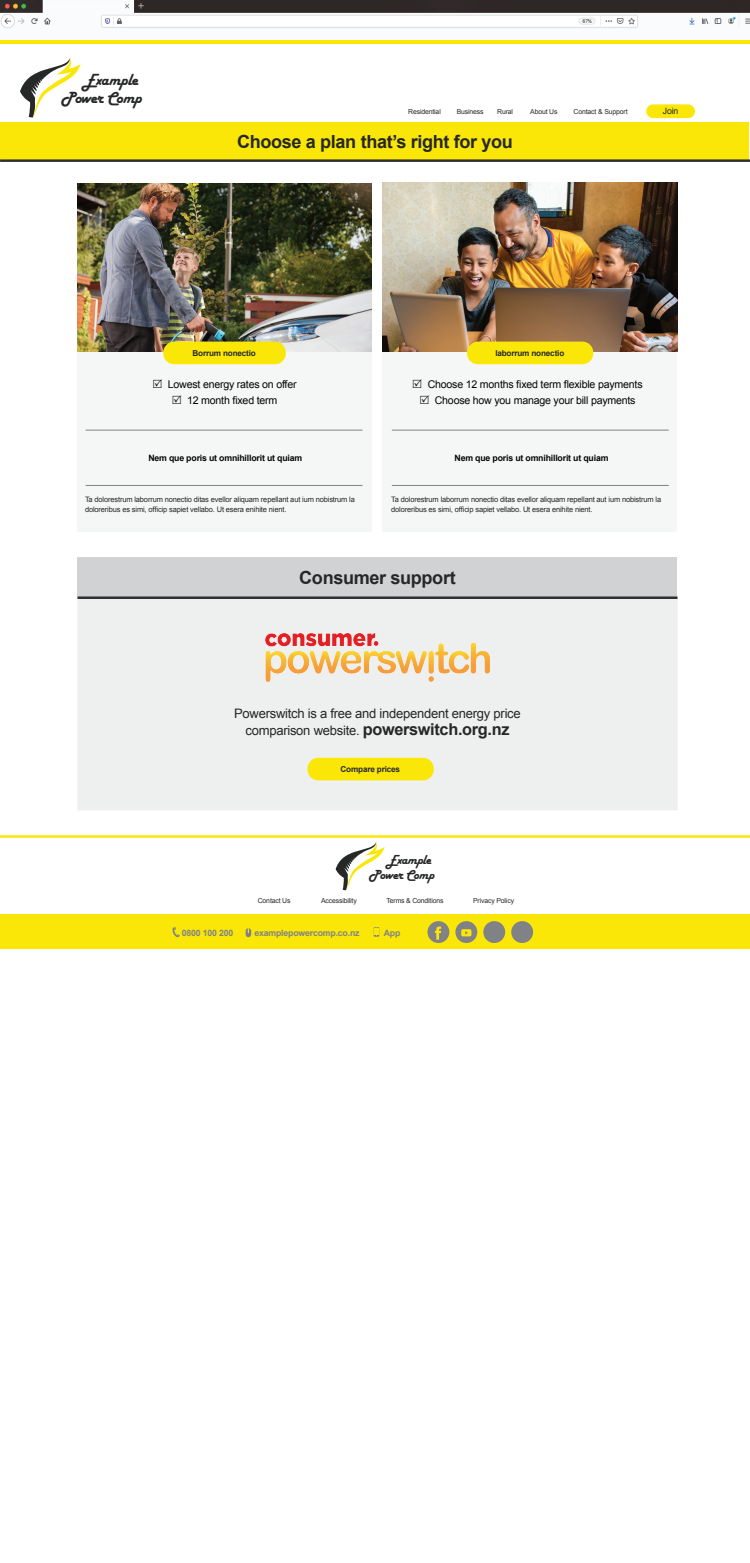
<style>
.page{position:relative;width:750px;height:1563px;background:#fff}
.page>*{position:absolute;margin:0;border:0;box-sizing:border-box;transform-origin:0 0}
.t1{font:700 18.06px "Arial";letter-spacing:-.02em;color:#262727}
.t2{font:16.69px/18.6px "Harlow Solid";letter-spacing:-.02em;color:#262727;text-align:right}
.t3{font:13.5px/15.1px "Harlow Solid";letter-spacing:-.02em;color:#262727;text-align:right}
.t4{font:13.06px/17.9px "Arial";letter-spacing:-.02em;color:#262727;text-align:center}
.t5{font:10.62px/16.1px "Arial";letter-spacing:-.02em;color:#040503;text-align:center}
.t6{font:700 8.75px "Arial";letter-spacing:-.02em;color:#040503}
.t7{font:700 8.75px "Arial";letter-spacing:-.02em;color:#808285}
.t8{font:8.75px "Arial";color:#262727}
.t9{font:700 8.19px "Arial";letter-spacing:-.02em;color:#262727}
.t10{font:7.5px/10px "Arial";letter-spacing:-.02em;color:#262727}
.t11{font:6.88px "Arial";letter-spacing:-.02em;color:#262727}
.s1{font-weight:700;font-size:16.31px}
</style>
<div class="page">
<div style="left:78px;top:596px;width:600px;height:214px;background:#eef0f0"></div>
<div style="left:78px;top:351px;width:294px;height:180px;background:#f5f7f7"></div>
<div style="left:382px;top:351px;width:295px;height:180px;background:#f5f7f7"></div>
<div style="left:0;top:914px;width:750px;height:34px;background:#fae708"></div>
<hr style="left:0;top:835px;width:750px;height:3px;background:#fae708">
<div style="left:78px;top:558px;width:600px;height:39px;background:#d1d2d4"></div>
<hr style="left:77px;top:596px;width:600px;height:3px;background:#312f30">
<img style="left:78px;top:183px;width:294px;height:168px">
<img style="left:382px;top:182px;width:296px;height:169px">
<div style="left:467px;top:341px;width:126px;height:23px;background:#fae708;border-radius:11px"></div>
<div style="left:307px;top:758px;width:127px;height:22px;background:#fae708;border-radius:11px"></div>
<div style="left:163px;top:341px;width:123px;height:23px;background:#fae708;border-radius:11px"></div>
<hr style="left:392px;top:430px;width:277px;height:1px;background:#808285">
<hr style="left:86px;top:430px;width:276px;height:1px;background:#808285">
<hr style="left:392px;top:485px;width:277px;height:1px;background:#808285">
<hr style="left:86px;top:485px;width:276px;height:1px;background:#808285">
<img style="left:266px;top:634px;width:223px;height:47px">
<svg style="left:172px;top:927px;width:8px;height:10px"></svg>
<svg style="left:246px;top:928px;width:5px;height:9px"></svg>
<svg style="left:20px;top:58px;width:61px;height:60px"></svg>
<div style="left:428px;top:921px;width:21px;height:22px;background:#808285;border-radius:50%"></div>
<div style="left:455px;top:921px;width:22px;height:22px;background:#808285;border-radius:50%"></div>
<div style="left:483px;top:921px;width:22px;height:22px;background:#808285;border-radius:50%"></div>
<div style="left:511px;top:921px;width:22px;height:22px;background:#808285;border-radius:50%"></div>
<svg style="left:336px;top:842px;width:49px;height:48px"></svg>
<div style="left:1px;top:122px;width:748px;height:39px;background:#fae708"></div>
<svg style="left:461px;top:929px;width:10px;height:7px"></svg>
<svg style="left:435px;top:926px;width:6px;height:13px"></svg>
<img style="left:0;top:1px;width:750px;height:28px">
<hr style="left:0;top:40px;width:750px;height:4px;background:#fae708">
<div style="left:646px;top:104px;width:49px;height:14px;background:#fae708;border-radius:7px"></div>
<hr style="left:0;top:159px;width:750px;height:3px;background:#312f30">
<h2 class="t2" style="left:61px;top:72px;width:82px">Example<br>Power Comp</h2>
<p class="t11" style="left:408px;top:107px;width:34px">Residential</p>
<p class="t11" style="left:457px;top:107px;width:28px">Business</p>
<p class="t11" style="left:497px;top:107px;width:17px">Rural</p>
<p class="t11" style="left:530px;top:107px;width:29px">About Us</p>
<p class="t11" style="left:574px;top:107px;width:55px">Contact &amp; Support</p>
<p class="t8" style="left:663px;top:105px;width:17px">Join</p>
<h1 class="t1" style="left:237px;top:129px;width:277px">Choose a plan that’s right for you</h1>
<p class="t9" style="left:193px;top:347px;width:65px">Borrum nonectio</p>
<h3 class="t5" style="left:168px;top:376px;width:130px">Lowest energy rates on offer<br>12 month fixed term</h3>
<h3 class="t5" style="left:428px;top:376px;width:216px">Choose 12 months fixed term flexible payments<br>Choose how you manage your bill payments</h3>
<p class="t9" style="left:495px;top:347px;width:70px">laborrum nonectio</p>
<p class="t6" style="left:148px;top:452px;width:155px">Nem que poris ut omnihillorit ut quiam</p>
<p class="t6" style="left:455px;top:452px;width:155px">Nem que poris ut omnihillorit ut quiam</p>
<p class="t10" style="left:85px;top:494px;width:271px">Ta dolorestrum laborrum nonectio ditas evellor aliquam repellant aut ium nobistrum la doloreribus es simi, officip sapiet vellabo. Ut esera enihite nient.</p>
<p class="t10" style="left:391px;top:494px;width:271px">Ta dolorestrum laborrum nonectio ditas evellor aliquam repellant aut ium nobistrum la doloreribus es simi, officip sapiet vellabo. Ut esera enihite nient.</p>
<h1 class="t1" style="left:299px;top:565px;width:158px">Consumer support</h1>
<h3 class="t4" style="left:234px;top:704px;width:288px">Powerswitch is a free and independent energy price comparison website. <span class="s1">powerswitch.org.nz</span></h3>
<p class="t9" style="left:341px;top:763px;width:61px">Compare prices</p>
<h3 class="t3" style="left:369px;top:853px;width:67px">Example<br>Power Comp</h3>
<p class="t11" style="left:258px;top:896px;width:34px">Contact Us</p>
<p class="t11" style="left:321px;top:896px;width:37px">Accessibility</p>
<p class="t11" style="left:387px;top:896px;width:59px">Terms &amp; Conditions</p>
<p class="t11" style="left:473px;top:896px;width:42px">Privacy Policy</p>
<p class="t7" style="left:182px;top:927px;width:53px">0800 100 200</p>
<p class="t7" style="left:254px;top:927px;width:107px">examplepowercomp.co.nz</p>
<p class="t7" style="left:384px;top:927px;width:18px">App</p>
</div>
